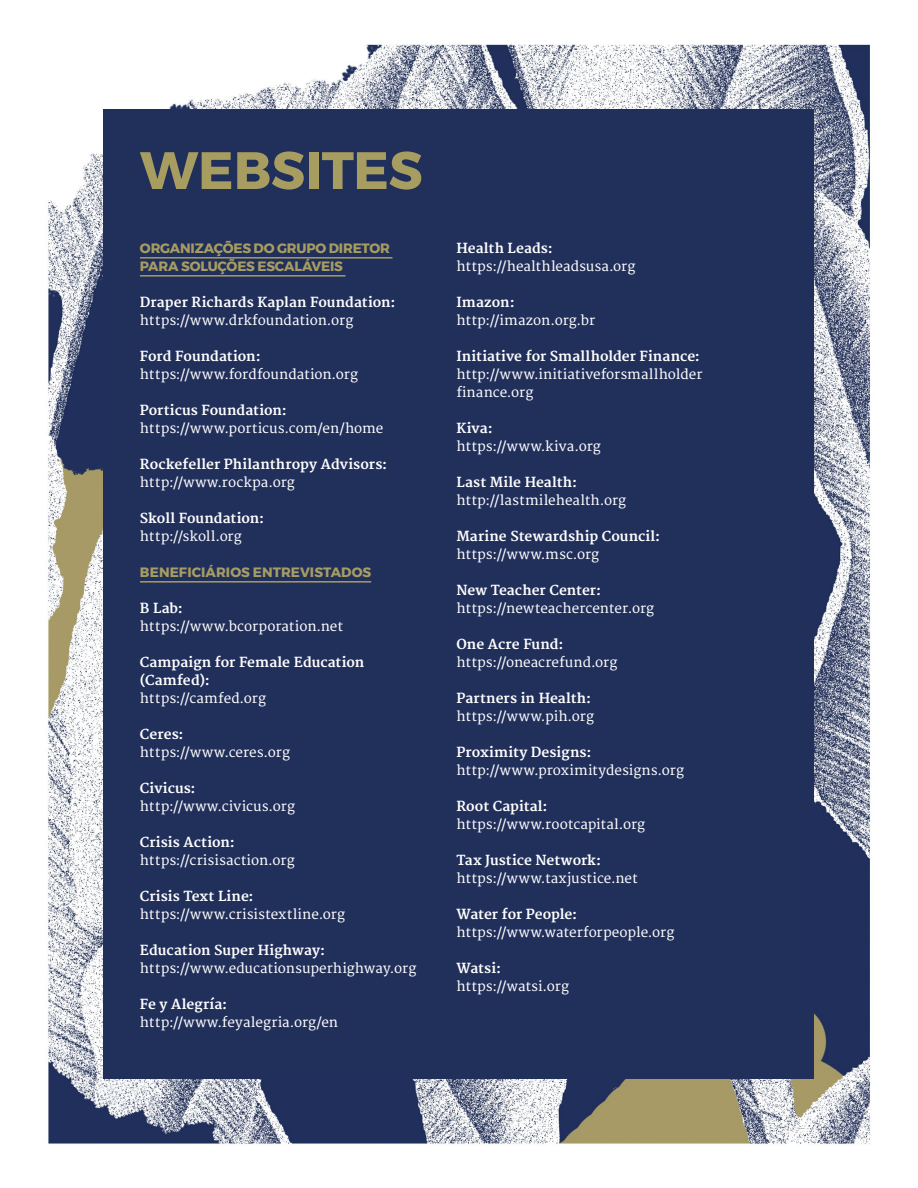
<style>
.page{position:relative;width:918px;height:1188px;background:#fff}
.page>*{position:absolute;margin:0;border:0;box-sizing:border-box;transform-origin:0 0}
.t1{font:700 52.5px "Montserrat";letter-spacing:-.005em;color:#a79d61}
.t2{font:13.5px/18px "Merriweather";letter-spacing:.005em;color:#fff}
.t3{font:700 13.5px/18px "Merriweather";letter-spacing:.005em;color:#fff}
.t4{font:700 13.5px/18px "Montserrat";letter-spacing:-.01em;color:#a79d61}
</style>
<div class="page">
<img style="left:44px;top:44px;width:827px;height:1101px">
<div style="left:104px;top:109px;width:710px;height:970px;background:#212f5b"></div>
<hr style="left:140px;top:257px;width:252px;height:2px;background:#a79d61">
<hr style="left:140px;top:275px;width:205px;height:2px;background:#a79d61">
<hr style="left:140px;top:581px;width:231px;height:2px;background:#a79d61">
<h1 class="t1" style="left:140px;top:128px;width:284px">WEBSITES</h1>
<p class="t4" style="left:140px;top:240px;width:252px">ORGANIZAÇÕES DO GRUPO DIRETOR<br>PARA SOLUÇÕES ESCALÁVEIS</p>
<p class="t3" style="left:140px;top:294px;width:257px">Draper Richards Kaplan Foundation:</p>
<p class="t2" style="left:140px;top:312px;width:215px">https://www.drkfoundation.org</p>
<p class="t3" style="left:140px;top:348px;width:122px">Ford Foundation:</p>
<p class="t2" style="left:140px;top:366px;width:220px">https://www.fordfoundation.org</p>
<p class="t3" style="left:140px;top:402px;width:148px">Porticus Foundation:</p>
<p class="t2" style="left:140px;top:420px;width:245px">https://www.porticus.com/en/home</p>
<p class="t3" style="left:140px;top:456px;width:249px">Rockefeller Philanthropy Advisors:</p>
<p class="t2" style="left:140px;top:474px;width:156px">http://www.rockpa.org</p>
<p class="t3" style="left:140px;top:510px;width:126px">Skoll Foundation:</p>
<p class="t2" style="left:140px;top:528px;width:103px">http://skoll.org</p>
<p class="t4" style="left:140px;top:564px;width:233px">BENEFICIÁRIOS ENTREVISTADOS</p>
<p class="t3" style="left:140px;top:600px;width:44px">B Lab:</p>
<p class="t2" style="left:140px;top:618px;width:205px">https://www.bcorporation.net</p>
<p class="t3" style="left:140px;top:654px;width:226px">Campaign for Female Education (Camfed):</p>
<p class="t2" style="left:140px;top:690px;width:128px">https://camfed.org</p>
<p class="t3" style="left:140px;top:726px;width:45px">Ceres:</p>
<p class="t2" style="left:140px;top:744px;width:152px">https://www.ceres.org</p>
<p class="t3" style="left:140px;top:780px;width:57px">Civicus:</p>
<p class="t2" style="left:140px;top:798px;width:156px">http://www.civicus.org</p>
<p class="t3" style="left:140px;top:834px;width:96px">Crisis Action:</p>
<p class="t2" style="left:140px;top:852px;width:156px">https://crisisaction.org</p>
<p class="t3" style="left:140px;top:888px;width:115px">Crisis Text Line:</p>
<p class="t2" style="left:140px;top:906px;width:207px">https://www.crisistextline.org</p>
<p class="t3" style="left:140px;top:942px;width:187px">Education Super Highway:</p>
<p class="t2" style="left:140px;top:960px;width:278px">https://www.educationsuperhighway.org</p>
<p class="t3" style="left:140px;top:996px;width:89px">Fe y Alegría:</p>
<p class="t2" style="left:140px;top:1014px;width:200px">http://www.feyalegria.org/en</p>
<p class="t3" style="left:456px;top:240px;width:98px">Health Leads:</p>
<p class="t2" style="left:456px;top:258px;width:180px">https://healthleadsusa.org</p>
<p class="t3" style="left:456px;top:294px;width:60px">Imazon:</p>
<p class="t2" style="left:456px;top:312px;width:140px">http://imazon.org.br</p>
<p class="t3" style="left:456px;top:348px;width:245px">Initiative for Smallholder Finance:</p>
<p class="t2" style="left:456px;top:366px;width:247px">http://www.initiativeforsmallholder finance.org</p>
<p class="t3" style="left:456px;top:420px;width:38px">Kiva:</p>
<p class="t2" style="left:456px;top:438px;width:146px">https://www.kiva.org</p>
<p class="t3" style="left:456px;top:474px;width:122px">Last Mile Health:</p>
<p class="t2" style="left:456px;top:492px;width:171px">http://lastmilehealth.org</p>
<p class="t3" style="left:456px;top:528px;width:205px">Marine Stewardship Council:</p>
<p class="t2" style="left:456px;top:546px;width:144px">https://www.msc.org</p>
<p class="t3" style="left:456px;top:582px;width:146px">New Teacher Center:</p>
<p class="t2" style="left:456px;top:600px;width:199px">https://newteachercenter.org</p>
<p class="t3" style="left:456px;top:636px;width:109px">One Acre Fund:</p>
<p class="t2" style="left:456px;top:654px;width:162px">https://oneacrefund.org</p>
<p class="t3" style="left:456px;top:690px;width:136px">Partners in Health:</p>
<p class="t2" style="left:456px;top:708px;width:139px">https://www.pih.org</p>
<p class="t3" style="left:456px;top:744px;width:136px">Proximity Designs:</p>
<p class="t2" style="left:456px;top:762px;width:229px">http://www.proximitydesigns.org</p>
<p class="t3" style="left:456px;top:798px;width:93px">Root Capital:</p>
<p class="t2" style="left:456px;top:816px;width:190px">https://www.rootcapital.org</p>
<p class="t3" style="left:456px;top:852px;width:146px">Tax Justice Network:</p>
<p class="t2" style="left:456px;top:870px;width:183px">https://www.taxjustice.net</p>
<p class="t3" style="left:456px;top:906px;width:122px">Water for People:</p>
<p class="t2" style="left:456px;top:924px;width:219px">https://www.waterforpeople.org</p>
<p class="t3" style="left:456px;top:960px;width:46px">Watsi:</p>
<p class="t2" style="left:456px;top:978px;width:114px">https://watsi.org</p>
</div>
